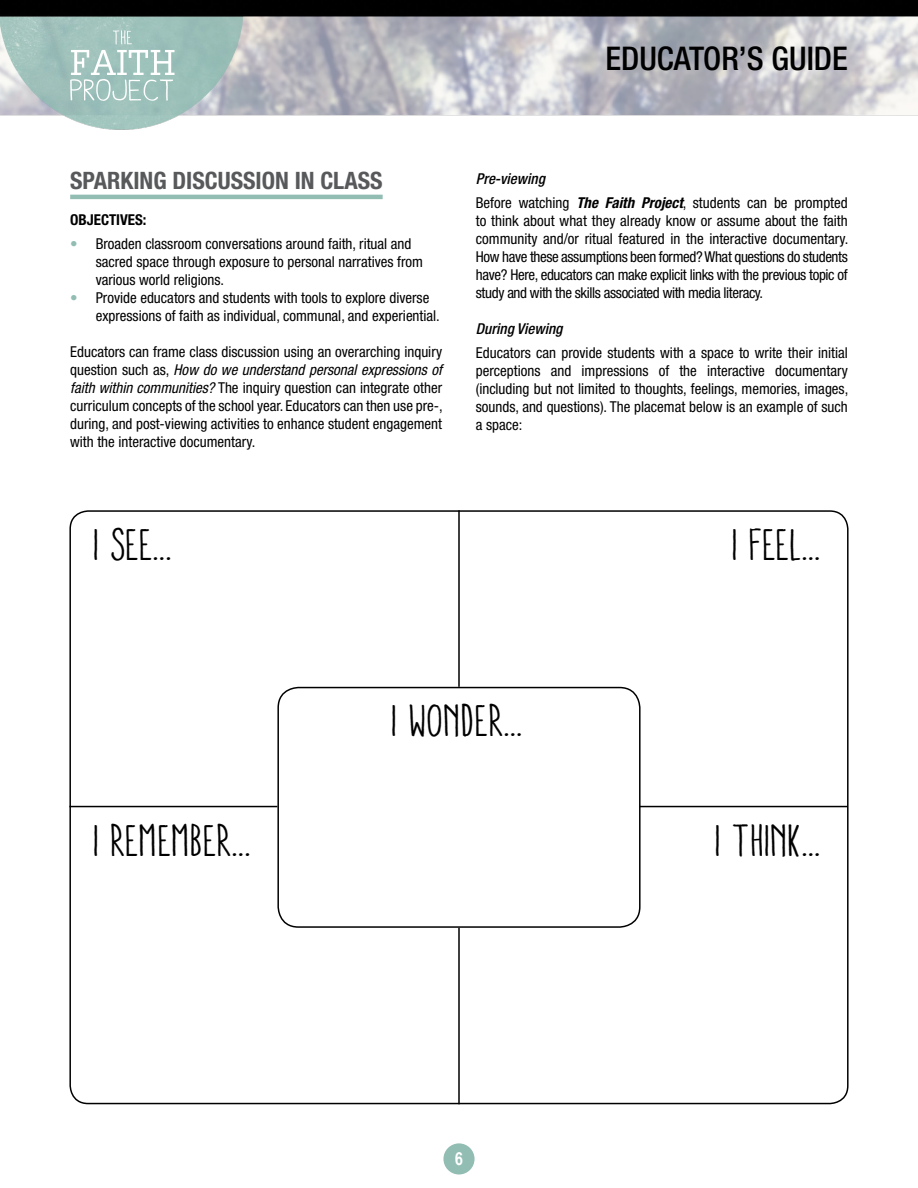
<style>
.page{position:relative;width:918px;height:1188px;background:#fff}
.page>*{position:absolute;margin:0;border:0;box-sizing:border-box;transform-origin:0 0}
.t1{font:condensed 45px "Aracne";color:#000}
.t2{font:500 condensed 32.7px "Helvetica Neue";color:#000}
.t3{font:700 condensed 24px "Helvetica Neue LT Std";color:#58595b}
.t4{font:700 18px "Arial Narrow";color:#fff}
.t5{font:condensed 15px/18px "Helvetica Neue";color:#000}
.t6{font:700 condensed 15px "Helvetica Neue";color:#000}
.s1{color:#92bdb3}
.s2{font-style:italic}
.s3{font-weight:500;font-style:italic}
.s4{font-weight:700;font-style:italic}
</style>
<div class="page">
<img style="left:0;top:0;width:918px;height:130px">
<div style="left:443px;top:1143px;width:32px;height:31px;background:#92bdb3;border-radius:50%"></div>
<svg style="left:70px;top:30px;width:105px;height:71px"></svg>
<hr style="left:70px;top:195px;width:313px;height:4px;background:#92bdb3">
<div style="left:277px;top:687px;width:364px;height:241px;border:2px solid #000;border-radius:20px"></div>
<hr style="left:458px;top:510px;width:2px;height:177px;background:#000">
<hr style="left:69px;top:806px;width:208px;height:1px;background:#000">
<hr style="left:640px;top:806px;width:208px;height:1px;background:#000">
<hr style="left:458px;top:928px;width:2px;height:176px;background:#000">
<h2 class="t2" style="left:606px;top:39px;width:244px">EDUCATOR’S GUIDE</h2>
<p class="t3" style="left:70px;top:166px;width:314px">SPARKING DISCUSSION IN CLASS</p>
<p class="t6" style="left:70px;top:211px;width:78px">OBJECTIVES:</p>
<p class="t5" style="left:96px;top:235px;width:329px;text-indent:-26px"><span class="s1">•</span> Broaden classroom conversations around faith, ritual and sacred space through exposure to personal narratives from various world religions.</p>
<p class="t5" style="left:96px;top:289px;width:346px;text-indent:-26px"><span class="s1">•</span> Provide educators and students with tools to explore diverse expressions of faith as individual, communal, and experiential.</p>
<p class="t5" style="left:70px;top:343px;width:374px;text-align:justify">Educators can frame class discussion using an overarching inquiry question such as, <span class="s2">How do we understand personal expressions of faith within communities?</span> The inquiry question can integrate other curriculum concepts of the school year. Educators can then use pre-, during, and post-viewing activities to enhance student engagement with the interactive documentary.</p>
<p class="t1" style="left:94px;top:521px;width:80px">I SEE...</p>
<p class="t5" style="left:476px;top:167px;width:373px;line-height:24px"><span class="s3">Pre-viewing<br></span>Before watching <span class="s4">The Faith Project</span>, students can be prompted</p>
<p class="t5" style="left:476px;top:212px;width:374px;text-align:justify">to think about what they already know or assume about the faith community and/or ritual featured in the interactive documentary.<br>How have these assumptions been formed? What questions do students have? Here, educators can make explicit links with the previous topic of study and with the skills associated with media literacy.</p>
<p class="t5" style="left:476px;top:317px;width:373px;line-height:24px"><span class="s3">During Viewing<br></span>Educators can provide students with a space to write their initial</p>
<p class="t5" style="left:476px;top:362px;width:374px;text-align:justify">perceptions and impressions of the interactive documentary (including but not limited to thoughts, feelings, memories, images, sounds, and questions). The placemat below is an example of such a space:</p>
<p class="t1" style="left:733px;top:521px;width:90px">I FEEL...</p>
<p class="t1" style="left:94px;top:817px;width:159px">I REMEMBER...</p>
<p class="t1" style="left:392px;top:697px;width:133px">I WONDER...</p>
<p class="t4" style="left:455px;top:1145px;width:10px">6</p>
<p class="t1" style="left:716px;top:817px;width:107px">I THINK...</p>
</div>
